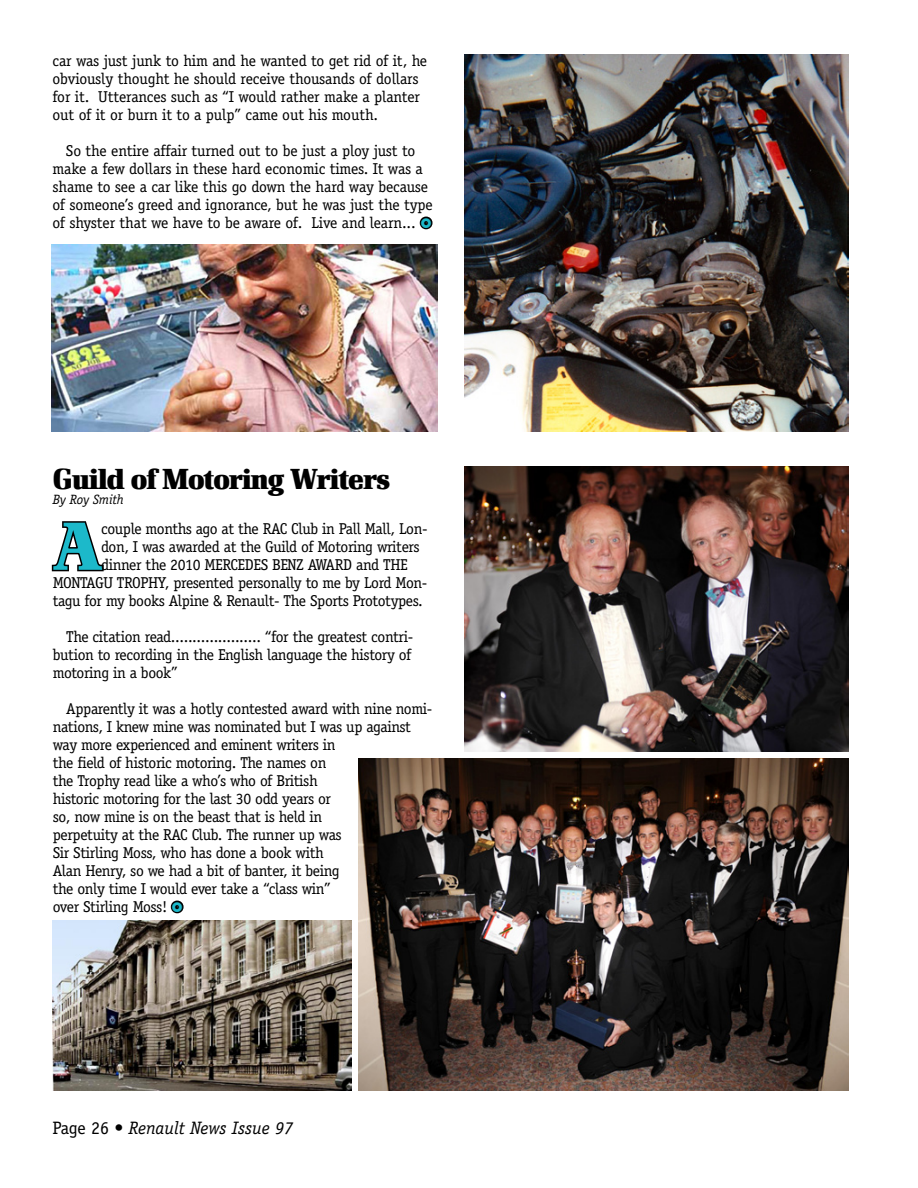
<style>
.page{position:relative;width:918px;height:1188px;background:#fff}
.page>*{position:absolute;margin:0;border:0;box-sizing:border-box;transform-origin:0 0}
.t1{font:66.75px "Renault BQ Bold";color:#1cb9ca}
.t2{font:28.5px "Renault BQ Bold";letter-spacing:-.025em;color:#000}
.t3{font:italic 18px "Officina Serif";color:#000}
.t4{font:15.75px/18px "Officina Serif";letter-spacing:-.025em;color:#000}
.t5{font:italic 13.5px "Officina Serif";letter-spacing:-.01em;color:#000}
.s1{font-style:normal}
</style>
<div class="page">
<img style="left:465px;top:54px;width:384px;height:377px">
<img style="left:51px;top:244px;width:386px;height:187px">
<svg style="left:51px;top:521px;width:53px;height:51px"></svg>
<img style="left:465px;top:467px;width:384px;height:284px">
<img style="left:359px;top:759px;width:490px;height:332px">
<img style="left:52px;top:920px;width:299px;height:171px">
<svg style="left:419px;top:216px;width:14px;height:14px"></svg>
<svg style="left:170px;top:900px;width:14px;height:14px"></svg>
<p class="t4" style="left:52px;top:52px;width:376px">car was just junk to him and he wanted to get rid of it, he obviously thought he should receive thousands of dollars for it. Utterances such as “I would rather make a planter out of it or burn it to a pulp” came out his mouth.</p>
<p class="t4" style="left:52px;top:142px;width:382px;text-indent:13px">So the entire affair turned out to be just a ploy just to make a few dollars in these hard economic times. It was a shame to see a car like this go down the hard way because of someone’s greed and ignorance, but he was just the type of shyster that we have to be aware of. Live and learn...</p>
<h2 class="t2" style="left:53px;top:462px;width:339px">Guild of Motoring Writers</h2>
<p class="t5" style="left:53px;top:492px;width:73px">By Roy Smith</p>
<h1 class="t1" style="left:53px;top:507px;width:52px">A</h1>
<p class="t4" style="left:101px;top:520px;width:328px">couple months ago at the RAC Club in Pall Mall, Lon-</p>
<p class="t4" style="left:101px;top:538px;width:320px">don, I was awarded at the Guild of Motoring writers</p>
<p class="t4" style="left:101px;top:556px;width:308px">dinner the 2010 MERCEDES BENZ AWARD and THE</p>
<p class="t4" style="left:53px;top:574px;width:376px">MONTAGU TROPHY, presented personally to me by Lord Mon-</p>
<p class="t4" style="left:53px;top:592px;width:372px">tagu for my books Alpine &amp; Renault- The Sports Prototypes.</p>
<p class="t4" style="left:53px;top:628px;width:362px;text-indent:13px">The citation read..................... “for the greatest contri&shy;bution to recording in the English language the history of motoring in a book”</p>
<p class="t4" style="left:53px;top:700px;width:381px;text-indent:13px">Apparently it was a hotly contested award with nine nomi&shy;nations, I knew mine was nominated but I was up against way more experienced and eminent writers in<br>the field of historic motoring. The names on<br>the Trophy read like a who’s who of British<br>historic motoring for the last 30 odd years or<br>so, now mine is on the beast that is held in<br>perpetuity at the RAC Club. The runner up was<br>Sir Stirling Moss, who has done a book with<br>Alan Henry, so we had a bit of banter, it being<br>the only time I would ever take a “class win”<br>over Stirling Moss!</p>
<p class="t3" style="left:52px;top:1118px;width:242px"><span class="s1">Page 26 •</span> Renault News Issue 97</p>
</div>
